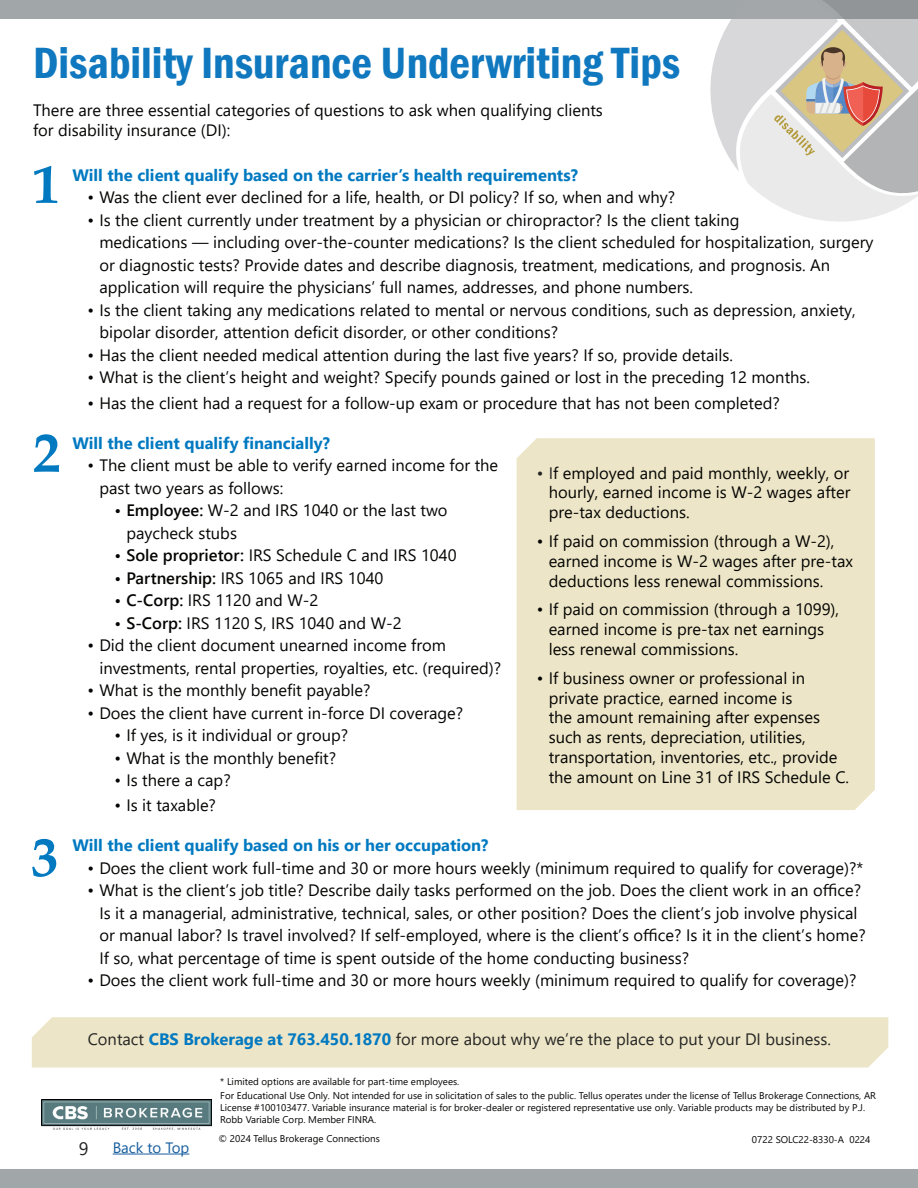
<style>
.page{position:relative;width:918px;height:1188px;background:#fff}
.page>*{position:absolute;margin:0;border:0;box-sizing:border-box;transform-origin:0 0}
.t1{font:700 54px "Book Antiqua";color:#0079c1}
.t2{font:600 condensed 45px "Franklin Gothic";color:#1078bf}
.t3{font:18px "Segoe UI";color:#242524}
.t4{font:16.5px/19.8px "Segoe UI";color:#040503}
.t5{font:700 16.5px "Segoe UI";color:#0079c1}
.t6{font:16.5px "Segoe UI";color:#242524}
.t7{font:15px "Segoe UI";color:#175d9e}
.t8{font:9.75px/11.7px "Segoe UI";color:#040503}
.s1{font-weight:600}
.s2{color:#242524}
.s3{font-weight:700;color:#0079c1}
</style>
<div class="page">
<div style="left:0;top:0;width:918px;height:18px;background:#a1a6a9"></div>
<hr style="left:113px;top:1154px;width:76px;height:1px;background:#175d9e">
<div style="left:0;top:1170px;width:918px;height:18px;background:#a1a6a9"></div>
<svg style="left:710px;top:0;width:208px;height:222px"></svg>
<img style="left:42px;top:1099px;width:169px;height:30px">
<div style="left:32px;top:1017px;width:856px;height:51px;background:#ede5c7"></div>
<div style="left:517px;top:438px;width:358px;height:372px;background:#ede5c7"></div>
<p class="t2" style="left:33px;top:33px;width:648px">Disability Insurance Underwriting Tips</p>
<p class="t4" style="left:33px;top:99px;width:571px">There are three essential categories of questions to ask when qualifying clients for disability insurance (DI):</p>
<p class="t1" style="left:33px;top:148px;width:28px">1</p>
<p class="t1" style="left:33px;top:416px;width:29px">2</p>
<p class="t1" style="left:31px;top:821px;width:28px">3</p>
<p class="t5" style="left:72px;top:159px;width:507px">Will the client qualify based on the carrier’s health requirements?</p>
<p class="t4" style="left:87px;top:186px;width:589px">• Was the client ever declined for a life, health, or DI policy? If so, when and why?</p>
<p class="t4" style="left:99px;top:207px;width:776px;line-height:22.5px;text-indent:-12px">• Is the client currently under treatment by a physician or chiropractor? Is the client taking<br>medications — including over-the-counter medications? Is the client scheduled for hospitalization, surgery or diagnostic tests? Provide dates and describe diagnosis, treatment, medications, and prognosis. An application will require the physicians’ full names, addresses, and phone numbers.</p>
<p class="t4" style="left:99px;top:297px;width:758px;line-height:22.5px;text-indent:-12px">• Is the client taking any medications related to mental or nervous conditions, such as depression, anxiety, bipolar disorder, attention deficit disorder, or other conditions?</p>
<p class="t4" style="left:87px;top:344px;width:647px">• Has the client needed medical attention during the last five years? If so, provide details.</p>
<p class="t4" style="left:87px;top:366px;width:724px">• What is the client’s height and weight? Specify pounds gained or lost in the preceding 12 months.</p>
<p class="t4" style="left:87px;top:391px;width:694px">• Has the client had a request for a follow-up exam or procedure that has not been completed?</p>
<p class="t5" style="left:72px;top:427px;width:259px">Will the client qualify financially?</p>
<p class="t4" style="left:99px;top:453px;width:400px;line-height:22.5px;text-indent:-12px">• The client must be able to verify earned income for the past two years as follows:</p>
<p class="t4" style="left:126px;top:498px;width:323px;line-height:22.5px;text-indent:-12px"><span class="s1">• Employee:</span> W-2 and IRS 1040 or the last two paycheck stubs</p>
<p class="t4" style="left:114px;top:544px;width:344px"><span class="s1">• Sole proprietor:</span> IRS Schedule C and IRS 1040</p>
<p class="t4" style="left:114px;top:566px;width:271px"><span class="s1">• Partnership:</span> IRS 1065 and IRS 1040</p>
<p class="t4" style="left:114px;top:589px;width:206px"><span class="s1">• C-Corp:</span> IRS 1120 and W-2</p>
<p class="t4" style="left:114px;top:611px;width:289px"><span class="s1">• S-Corp:</span> IRS 1120 S, IRS 1040 and W-2</p>
<p class="t4" style="left:99px;top:633px;width:403px;line-height:22.5px;text-indent:-12px">• Did the client document unearned income from investments, rental properties, royalties, etc. (required)?</p>
<p class="t4" style="left:87px;top:679px;width:285px">• What is the monthly benefit payable?</p>
<p class="t4" style="left:87px;top:701px;width:377px">• Does the client have current in-force DI coverage?</p>
<p class="t4" style="left:114px;top:724px;width:235px">• If yes, is it individual or group?</p>
<p class="t4" style="left:114px;top:746px;width:223px">• What is the monthly benefit?</p>
<p class="t4" style="left:114px;top:769px;width:118px">• Is there a cap?</p>
<p class="t4" style="left:114px;top:794px;width:103px">• Is it taxable?</p>
<p class="t5" style="left:72px;top:830px;width:418px">Will the client qualify based on his or her occupation?</p>
<p class="t4" style="left:87px;top:857px;width:778px">• Does the client work full-time and 30 or more hours weekly (minimum required to qualify for coverage)?*</p>
<p class="t4" style="left:99px;top:878px;width:768px;line-height:22.5px;text-indent:-12px">• What is the client’s job title? Describe daily tasks performed on the job. Does the client work in an office?<br>Is it a managerial, administrative, technical, sales, or other position? Does the client’s job involve physical or manual labor? Is travel involved? If self-employed, where is the client’s office? Is it in the client’s home?<br>If so, what percentage of time is spent outside of the home conducting business?</p>
<p class="t4" style="left:87px;top:969px;width:771px">• Does the client work full-time and 30 or more hours weekly (minimum required to qualify for coverage)?</p>
<p class="t4" style="left:549px;top:461px;width:303px;text-align:justify;text-indent:-12px"><span class="s2">• I</span>f employed and paid monthly, weekly, or hourly, earned income is W-2 wages after pre-tax deductions.</p>
<p class="t4" style="left:549px;top:530px;width:306px;text-indent:-12px">• If paid on commission (through a W-2), earned income is W-2 wages after pre-tax deductions less renewal commissions.</p>
<p class="t4" style="left:549px;top:598px;width:292px;text-indent:-12px">• If paid on commission (through a 1099), earned income is pre-tax net earnings less renewal commissions.</p>
<p class="t4" style="left:549px;top:666px;width:302px;text-indent:-12px">• If business owner or professional in private practice, earned income is<br>the amount remaining after expenses such as rents, depreciation, utilities, transportation, inventories, etc., provide the amount on Line 31 of IRS Schedule C.</p>
<p class="t6" style="left:88px;top:1023px;width:745px">Contact <span class="s3">CBS Brokerage at 763.450.1870</span> for more about why we’re the place to put your DI business.</p>
<p class="t8" style="left:220px;top:1074px;width:241px">* Limited options are available for part-time employees.</p>
<p class="t3" style="left:79px;top:1132px;width:11px">9</p>
<p class="t7" style="left:113px;top:1133px;width:78px">Back to Top</p>
<p class="t8" style="left:220px;top:1089px;width:657px">For Educational Use Only. Not intended for use in solicitation of sales to the public. Tellus operates under the license of Tellus Brokerage Connections, AR<br>License #100103477. Variable insurance material is for broker-dealer or registered representative use only. Variable products may be distributed by P.J.<br>Robb Variable Corp. Member FINRA.</p>
<p class="t8" style="left:219px;top:1132px;width:163px">© 2024 Tellus Brokerage Connections</p>
<p class="t8" style="left:752px;top:1132px;width:120px">0722 SOLC22-8330-A 0224</p>
</div>
